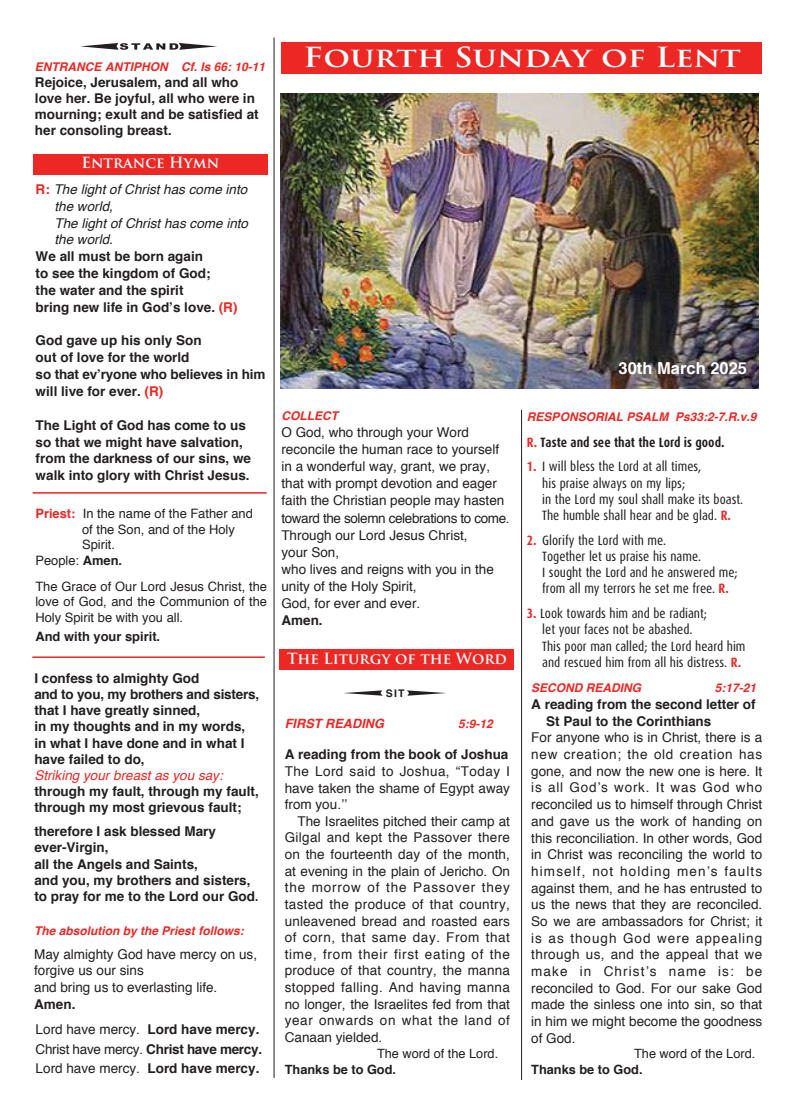
<style>
.page{position:relative;width:793px;height:1112px;background:#fff}
.page>*{position:absolute;margin:0;border:0;box-sizing:border-box;transform-origin:0 0}
.t1{font:600 27px "Trajan Pro 3";color:#fff;scale:1.2 1}
.t2{font:700 16.5px "Helvetica";color:#fff}
.t3{font:600 15px "Trajan Pro 3";color:#fff}
.t4{font:13.5px/16.6px "Helvetica";color:#231f20;text-align:justify}
.t5{font:700 13.5px/16.2px "Helvetica";color:#231f20}
.t6{font:13.5px/16.2px "Dax Condensed";color:#231f20}
.t7{font:italic 13.5px/16.8px "Helvetica";color:#231f20}
.t8{font:13.5px/19.5px "Helvetica";letter-spacing:-.02em;color:#231f20}
.t9{font:700 13.5px "Dax Condensed";color:#231f20}
.t10{font:italic 13.5px "Helvetica";color:#ed2724}
.t11{font:12.9px/15.5px "Helvetica";color:#231f20;text-align:justify}
.t12{font:700 12.9px "Helvetica";color:#231f20}
.t13{font:12.75px "Helvetica";color:#231f20}
.t14{font:700 12.75px "Helvetica";color:#231f20}
.t15{font:italic 700 12.75px "Helvetica";color:#ed2724}
.t16{font:italic 700 12px "Helvetica";color:#ed2724}
.t17{font:700 10.5px "Helvetica";color:#231f20}
.s1{font-style:italic}
.s2{font-weight:700;font-style:normal;color:#ed2724}
.s3{color:#ed2724}
.s4{font-weight:700;color:#ed2724}
.s5{font-weight:700}
.s6{font-size:12px}
.s7{font-weight:400}
</style>
<div class="page">
<img style="left:280px;top:94px;width:478px;height:295px">
<hr style="left:274px;top:38px;width:1px;height:1039px;background:#231f20">
<hr style="left:521px;top:410px;width:1px;height:669px;background:#231f20">
<svg style="left:80px;top:43px;width:137px;height:7px"></svg>
<hr style="left:33px;top:492px;width:233px;height:1px;background:#ed2724">
<svg style="left:407px;top:690px;width:39px;height:5px"></svg>
<svg style="left:344px;top:690px;width:38px;height:5px"></svg>
<div style="left:33px;top:154px;width:234px;height:20px;background:#ed2724"></div>
<div style="left:279px;top:649px;width:235px;height:20px;background:#ed2724"></div>
<hr style="left:32px;top:656px;width:233px;height:2px;background:#ed2724">
<div style="left:281px;top:42px;width:480px;height:32px;background:#ed2724"></div>
<p class="t16" style="left:35px;top:62px;width:232px">ENTRANCE ANTIPHON Cf. Is 66: 10-11</p>
<p class="t5" style="left:35px;top:75px;width:225px">Rejoice, Jerusalem, and all who love her. Be joyful, all who were in mourning; exult and be satisfied at her consoling breast<span class="s1">.</span></p>
<p class="t3" style="left:82px;top:154px;width:139px">Entrance Hymn</p>
<p class="t7" style="left:54px;top:182px;width:195px;text-indent:-19px"><span class="s2">R:</span> The light of Christ has come into the world,<br>The light of Christ has come into the world.</p>
<p class="t5" style="left:36px;top:249px;width:203px;line-height:16.8px">We all must be born again<br>to see the kingdom of God;<br>the water and the spirit<br>bring new life in God’s love. <span class="s3">(R)</span></p>
<p class="t5" style="left:36px;top:333px;width:231px;line-height:16.8px">God gave up his only Son<br>out of love for the world<br>so that ev’ryone who believes in him will live for ever. <span class="s3">(R)</span></p>
<p class="t5" style="left:36px;top:417px;width:217px;line-height:16.8px">The Light of God has come to us so that we might have salvation, from the darkness of our sins, we walk into glory with Christ Jesus.</p>
<p class="t11" style="left:35px;top:507px;width:219px"><span class="s4">Priest:</span> In the name of the Father and</p>
<p class="t11" style="left:82px;top:522px;width:154px">of the Son, and of the Holy</p>
<p class="t11" style="left:82px;top:538px;width:34px">Spirit.</p>
<p class="t11" style="left:35px;top:553px;width:88px">People: <span class="s5">Amen.</span></p>
<p class="t11" style="left:35px;top:579px;width:233px">The Grace of Our Lord Jesus Christ, the love of God, and the Communion of the Holy Spirit be with you all.</p>
<p class="t12" style="left:35px;top:631px;width:126px">And with your spirit.</p>
<p class="t5" style="left:34px;top:671px;width:226px">I confess to almighty God<br>and to you, my brothers and sisters, that I have greatly sinned,<br>in my thoughts and in my words, in what I have done and in what I have failed to do,</p>
<p class="t10" style="left:34px;top:769px;width:190px">Striking your breast as you say:</p>
<p class="t5" style="left:34px;top:784px;width:226px">through my fault, through my fault, through my most grievous fault;</p>
<p class="t5" style="left:34px;top:824px;width:225px">therefore I ask blessed Mary ever-Virgin,<br>all the Angels and Saints,<br>and you, my brothers and sisters, to pray for me to the Lord our God<span class="s6">.</span></p>
<p class="t16" style="left:34px;top:926px;width:211px">The absolution by the Priest follows:</p>
<p class="t4" style="left:34px;top:947px;width:224px;line-height:16.2px;text-align:left">May almighty God have mercy on us, forgive us our sins<br>and bring us to everlasting life.</p>
<p class="t5" style="left:34px;top:992px;width:227px;line-height:25.5px">Amen.<br><span class="s7">Lord have mercy.</span> Lord have mercy.</p>
<p class="t8" style="left:36px;top:1040px;width:228px">Christ have mercy. <span class="s5">Christ have mercy.<br></span>Lord have mercy. <span class="s5">Lord have mercy.</span></p>
<h1 class="t1" style="left:303px;top:42px;width:366px">Fourth Sunday of Lent</h1>
<p class="t16" style="left:281px;top:410px;width:58px">COLLECT</p>
<p class="t4" style="left:281px;top:425px;width:230px;line-height:17.1px;text-align:left">O God, who through your Word reconcile the human race to yourself in a wonderful way, grant, we pray, that with prompt devotion and eager faith the Christian people may hasten toward the solemn celebrations to come.<br>Through our Lord Jesus Christ,<br>your Son,<br>who lives and reigns with you in the unity of the Holy Spirit,<br>God, for ever and ever.</p>
<p class="t5" style="left:281px;top:613px;width:43px">Amen.</p>
<p class="t3" style="left:287px;top:650px;width:221px">The Liturgy of the Word</p>
<p class="t17" style="left:386px;top:689px;width:20px">SIT</p>
<p class="t15" style="left:285px;top:718px;width:101px">FIRST READING</p>
<p class="t16" style="left:458px;top:719px;width:36px">5:9-12</p>
<p class="t5" style="left:285px;top:747px;width:225px">A reading from the book of Joshua</p>
<p class="t4" style="left:285px;top:763px;width:227px">The Lord said to Joshua, “Today I have taken the shame of Egypt away from you.’’</p>
<p class="t4" style="left:285px;top:813px;width:227px;text-indent:13px">The Israelites pitched their camp at Gilgal and kept the Passover there on the fourteenth day of the month, at evening in the plain of Jericho. On the morrow of the Passover they tasted the produce of that country, unleavened bread and roasted ears of corn, that same day. From that time, from their first eating of the produce of that country, the manna stopped falling. And having manna no longer, the Israelites fed from that year onwards on what the land of Canaan yielded.</p>
<p class="t13" style="left:377px;top:1047px;width:123px">The word of the Lord.</p>
<p class="t14" style="left:285px;top:1063px;width:113px">Thanks be to God.</p>
<p class="t2" style="left:618px;top:361px;width:130px">30th March 2025</p>
<p class="t16" style="left:527px;top:412px;width:231px">RESPONSORIAL PSALM Ps33:2-7.R.v.9</p>
<p class="t9" style="left:527px;top:436px;width:199px"><span class="s3">R.</span> Taste and see that the Lord is good.</p>
<p class="t6" style="left:542px;top:459px;width:202px;text-indent:-15px"><span class="s4">1.</span> I will bless the Lord at all times,<br>his praise always on my lips;<br>in the Lord my soul shall make its boast.<br>The humble shall hear and be glad. <span class="s4">R.</span></p>
<p class="t6" style="left:542px;top:532px;width:197px;text-indent:-15px"><span class="s4">2.</span> Glorify the Lord with me.<br>Together let us praise his name.<br>I sought the Lord and he answered me; from all my terrors he set me free. <span class="s4">R.</span></p>
<p class="t6" style="left:542px;top:606px;width:205px;text-indent:-15px"><span class="s4">3.</span> Look towards him and be radiant;<br>let your faces not be abashed.<br>This poor man called; the Lord heard him and rescued him from all his distress. <span class="s4">R.</span></p>
<p class="t16" style="left:531px;top:683px;width:112px">SECOND READING</p>
<p class="t16" style="left:714px;top:683px;width:43px">5:17-21</p>
<p class="t5" style="left:546px;top:697px;width:211px;line-height:16.6px;text-indent:-15px">A reading from the second letter of<br>St Paul to the Corinthians</p>
<p class="t4" style="left:531px;top:730px;width:232px">For anyone who is in Christ, there is a new creation; the old creation has gone, and now the new one is here. It is all God’s work. It was God who reconciled us to himself through Christ and gave us the work of handing on this reconciliation. In other words, God in Christ was reconciling the world to himself, not holding men’s faults against them, and he has entrusted to us the news that they are reconciled.<br>So we are ambassadors for Christ; it is as though God were appealing through us, and the appeal that we make in Christ’s name is: be reconciled to God. For our sake God made the sinless one into sin, so that in him we might become the goodness of God.</p>
<p class="t13" style="left:634px;top:1048px;width:123px">The word of the Lord.</p>
<p class="t14" style="left:531px;top:1063px;width:113px">Thanks be to God.</p>
</div>
